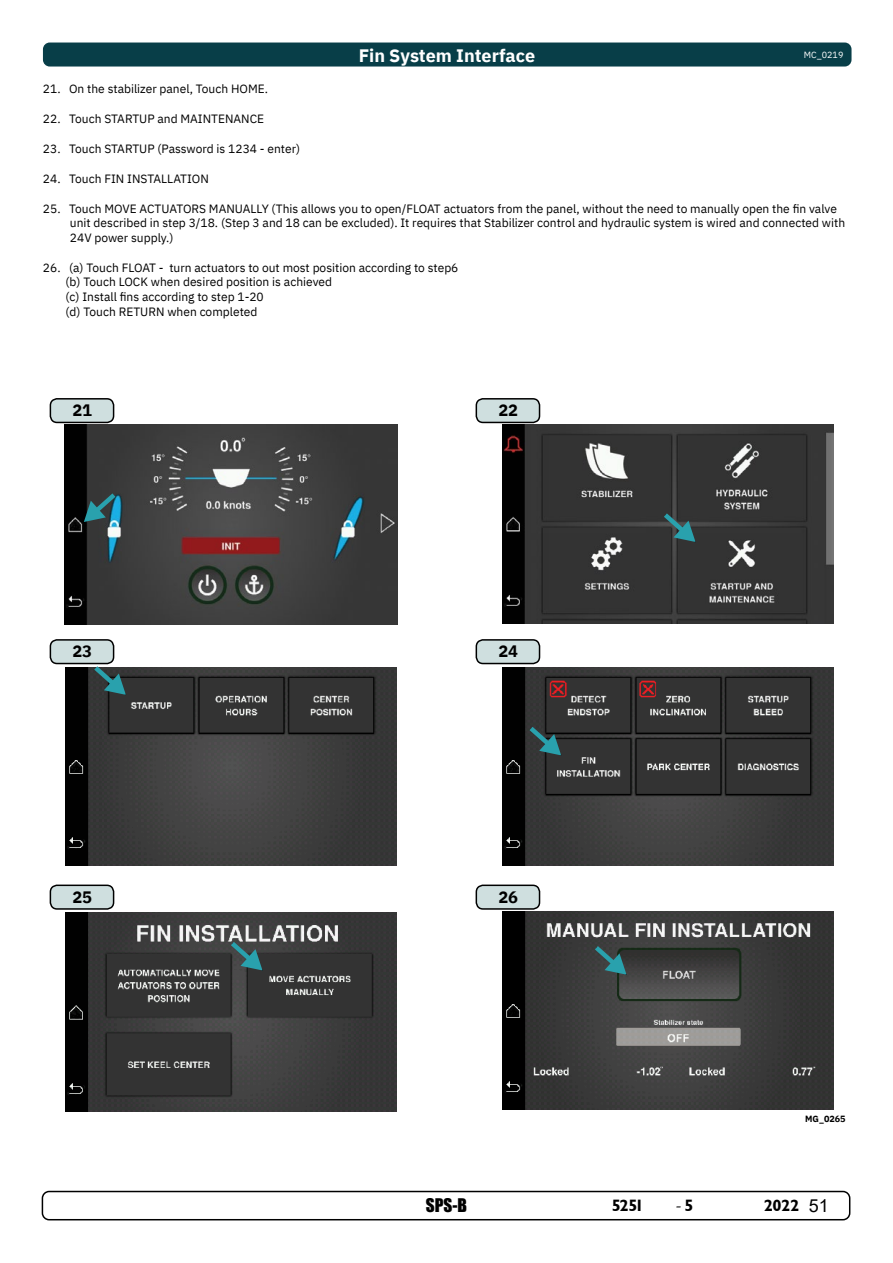
<style>
.page{position:relative;width:893px;height:1263px;background:#fff}
.page>*{position:absolute;margin:0;border:0;box-sizing:border-box;transform-origin:0 0}
.t1{font:700 18px "IBM Plex Sans";color:#fff}
.t2{font:18px "Minion Pro";color:#000}
.t3{font:17.25px "Impact";color:#000}
.t4{font:700 16.5px "IBM Plex Sans";color:#000}
.t5{font:16.5px "Garrison Sans BOLD";letter-spacing:-.03em;color:#000}
.t6{font:12px/14.5px "IBM Plex Sans";color:#000}
.t7{font:9px "IBM Plex Sans";color:#fff}
.t8{font:700 9px "IBM Plex Sans";color:#000}
.s1{font-family:"Garrison Sans BOLD";font-size:16.5px}
.s2{font-family:"Arial";font-size:18px}
</style>
<div class="page">
<div style="left:42px;top:1191px;width:808px;height:29px;border:2px solid #000;border-radius:7px"></div>
<div style="left:43px;top:43px;width:808px;height:24px;background:#083e48;border-radius:7px"></div>
<div style="left:50px;top:399px;width:64px;height:23px;background:#cfdfdf;border-radius:7px"></div>
<div style="left:50px;top:398px;width:64px;height:25px;border:2px solid #000;border-radius:7px"></div>
<div style="left:476px;top:399px;width:63px;height:23px;background:#cfdfdf;border-radius:7px"></div>
<div style="left:476px;top:398px;width:64px;height:25px;border:2px solid #000;border-radius:7px"></div>
<div style="left:50px;top:640px;width:64px;height:23px;background:#cfdfdf;border-radius:7px"></div>
<div style="left:50px;top:639px;width:64px;height:25px;border:2px solid #000;border-radius:7px"></div>
<div style="left:476px;top:640px;width:63px;height:23px;background:#cfdfdf;border-radius:7px"></div>
<div style="left:476px;top:639px;width:64px;height:25px;border:2px solid #000;border-radius:7px"></div>
<div style="left:50px;top:885px;width:64px;height:24px;background:#cfdfdf;border-radius:7px"></div>
<div style="left:50px;top:884px;width:64px;height:26px;border:2px solid #000;border-radius:7px"></div>
<div style="left:476px;top:885px;width:63px;height:24px;background:#cfdfdf;border-radius:7px"></div>
<div style="left:476px;top:884px;width:64px;height:26px;border:2px solid #000;border-radius:7px"></div>
<img style="left:65px;top:425px;width:332px;height:199px">
<img style="left:502px;top:425px;width:332px;height:199px">
<img style="left:66px;top:667px;width:330px;height:198px">
<img style="left:503px;top:667px;width:330px;height:198px">
<img style="left:503px;top:911px;width:330px;height:199px">
<svg style="left:84px;top:489px;width:36px;height:33px"></svg>
<svg style="left:659px;top:509px;width:36px;height:33px"></svg>
<svg style="left:89px;top:661px;width:37px;height:34px"></svg>
<svg style="left:525px;top:722px;width:36px;height:33px"></svg>
<svg style="left:590px;top:941px;width:36px;height:34px"></svg>
<img style="left:65px;top:913px;width:331px;height:198px">
<svg style="left:226px;top:937px;width:36px;height:33px"></svg>
<p class="t1" style="left:359px;top:41px;width:178px">Fin System Interface</p>
<p class="t7" style="left:804px;top:48px;width:41px">MC_0219</p>
<p class="t6" style="left:43px;top:80px;width:227px">21. On the stabilizer panel, Touch HOME.</p>
<p class="t6" style="left:43px;top:110px;width:223px">22. Touch STARTUP and MAINTENANCE</p>
<p class="t6" style="left:43px;top:140px;width:259px">23. Touch STARTUP (Password is 1234 - enter)</p>
<p class="t6" style="left:43px;top:170px;width:167px">24. Touch FIN INSTALLATION</p>
<p class="t6" style="left:70px;top:200px;width:777px;text-indent:-27px">25. Touch MOVE ACTUATORS MANUALLY (This allows you to open/FLOAT actuators from the panel, without the need to manually open the fin valve unit described in step 3/18. (Step 3 and 18 can be excluded). It requires that Stabilizer control and hydraulic system is wired and connected with<br>24V power supply.)</p>
<p class="t6" style="left:66px;top:259px;width:394px;text-indent:-23px">26. (a) Touch FLOAT - turn actuators to out most position according to step6 (b) Touch LOCK when desired position is achieved<br>(c) Install fins according to step 1-20<br>(d) Touch RETURN when completed</p>
<p class="t4" style="left:72px;top:397px;width:21px">21</p>
<p class="t4" style="left:498px;top:397px;width:21px">22</p>
<p class="t4" style="left:72px;top:638px;width:21px">23</p>
<p class="t4" style="left:498px;top:638px;width:21px">24</p>
<p class="t4" style="left:72px;top:883px;width:21px">25</p>
<p class="t4" style="left:498px;top:883px;width:21px">26</p>
<p class="t8" style="left:805px;top:1111px;width:42px">MG_0265</p>
<h2 class="t3" style="left:426px;top:1192px;width:43px">SPS-B</h2>
<h3 class="t5" style="left:612px;top:1196px;width:34px">5251</h3>
<h1 class="t2" style="left:675px;top:1193px;width:20px">-<span class="s1">5</span></h1>
<h3 class="t5" style="left:764px;top:1196px;width:66px">2022 <span class="s2">51</span></h3>
</div>
